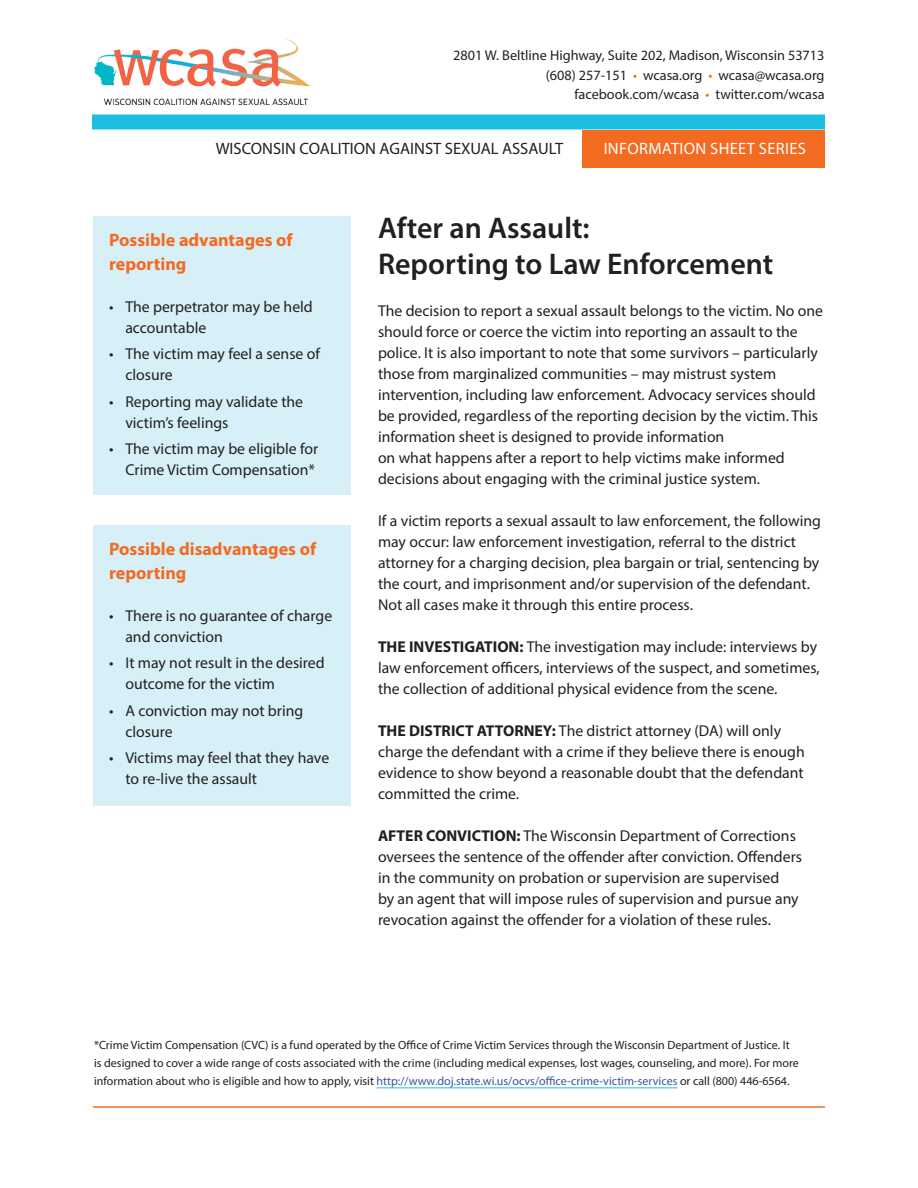
<style>
.page{position:relative;width:918px;height:1188px;background:#fff}
.page>*{position:absolute;margin:0;border:0;box-sizing:border-box;transform-origin:0 0}
.head{font:600 30px "Myriad Pro";color:#231f20}
.sub_head{font:700 18px/24px "Myriad Pro";color:#f36a21}
.t1{font:16.5px "Myriad Pro";color:#231f20}
.t2{font:16.5px "Myriad Pro";letter-spacing:.02em;color:#fff}
.text{font:15.75px/21px "Myriad Pro";color:#231f20}
.t3{font:14.25px/19.5px "Myriad Pro";color:#231f20;text-align:right}
.t4{font:12px/18px "Myriad Pro";color:#231f20}
.s1{color:#f36a21}
.s2{font-weight:700}
.s3{color:#3a53a3}
</style>
<div class="page">
<div style="left:582px;top:130px;width:243px;height:38px;background:#f36a21"></div>
<div style="left:92px;top:114px;width:733px;height:15px;background:#1cbfdf"></div>
<hr style="left:93px;top:1106px;width:732px;height:2px;background:#f36a21">
<img style="left:94px;top:38px;width:216px;height:66px">
<div style="left:93px;top:216px;width:258px;height:279px;background:#d7eff7"></div>
<div style="left:93px;top:525px;width:258px;height:281px;background:#d7eff7"></div>
<hr style="left:377px;top:1088px;width:300px;height:1px;background:#1cbfdf">
<p class="t3" style="left:453px;top:46px;width:373px">2801 W. Beltline Highway, Suite 202, Madison, Wisconsin 53713 (608) 257-151 <span class="s1">•</span> wcasa.org <span class="s1">•</span> wcasa@wcasa.org facebook.com/wcasa <span class="s1">•</span> twitter.com/wcasa</p>
<p class="t1" style="left:216px;top:138px;width:349px">WISCONSIN COALITION AGAINST SEXUAL ASSAULT</p>
<p class="t2" style="left:604px;top:138px;width:204px">INFORMATION SHEET SERIES</p>
<p class="sub_head" style="left:109px;top:227px;width:185px">Possible advantages of reporting</p>
<p class="text" style="left:125px;top:296px;width:189px;text-indent:-16px">• The perpetrator may be held accountable</p>
<p class="text" style="left:125px;top:343px;width:196px;text-indent:-16px">• The victim may feel a sense of closure</p>
<p class="text" style="left:125px;top:390px;width:179px;text-indent:-16px">• Reporting may validate the victim’s feelings</p>
<p class="text" style="left:109px;top:438px;width:211px;text-align:right">• The victim may be eligible for<br>Crime Victim Compensation*</p>
<p class="sub_head" style="left:109px;top:536px;width:208px">Possible disadvantages of reporting</p>
<p class="text" style="left:125px;top:605px;width:208px;text-indent:-16px">• There is no guarantee of charge and conviction</p>
<p class="text" style="left:125px;top:652px;width:201px;text-indent:-16px">• It may not result in the desired outcome for the victim</p>
<p class="text" style="left:125px;top:699px;width:179px;text-indent:-16px">• A conviction may not bring closure</p>
<p class="text" style="left:125px;top:747px;width:205px;text-indent:-16px">• Victims may feel that they have to re-live the assault</p>
<p class="head" style="left:378px;top:209px;width:213px">After an Assault:</p>
<p class="head" style="left:378px;top:245px;width:397px">Reporting to Law Enforcement</p>
<p class="text" style="left:378px;top:300px;width:447px">The decision to report a sexual assault belongs to the victim. No one should force or coerce the victim into reporting an assault to the police. It is also important to note that some survivors – particularly those from marginalized communities – may mistrust system intervention, including law enforcement. Advocacy services should be provided, regardless of the reporting decision by the victim. This information sheet is designed to provide information</p>
<p class="text" style="left:378px;top:447px;width:408px">on what happens after a report to help victims make informed decisions about engaging with the criminal justice system.</p>
<p class="text" style="left:378px;top:510px;width:444px">If a victim reports a sexual assault to law enforcement, the following may occur: law enforcement investigation, referral to the district attorney for a charging decision, plea bargain or trial, sentencing by the court, and imprisonment and/or supervision of the defendant.<br>Not all cases make it through this entire process.</p>
<p class="text" style="left:378px;top:636px;width:443px"><span class="s2">THE INVESTIGATION:</span> The investigation may include: interviews by law enforcement officers, interviews of the suspect, and sometimes, the collection of additional physical evidence from the scene.</p>
<p class="text" style="left:378px;top:720px;width:428px"><span class="s2">THE DISTRICT ATTORNEY:</span> The district attorney (DA) will only charge the defendant with a crime if they believe there is enough evidence to show beyond a reasonable doubt that the defendant committed the crime.</p>
<p class="text" style="left:378px;top:825px;width:426px"><span class="s2">AFTER CONVICTION:</span> The Wisconsin Department of Corrections oversees the sentence of the offender after conviction. Offenders in the community on probation or supervision are supervised<br>by an agent that will impose rules of supervision and pursue any revocation against the offender for a violation of these rules.</p>
<p class="t4" style="left:94px;top:1036px;width:706px">*Crime Victim Compensation (CVC) is a fund operated by the Office of Crime Victim Services through the Wisconsin Department of Justice. It is designed to cover a wide range of costs associated with the crime (including medical expenses, lost wages, counseling, and more). For more information about who is eligible and how to apply, visit <span class="s3">http://www.doj.state.wi.us/ocvs/office-crime-victim-services</span> or call (800) 446-6564.</p>
</div>
